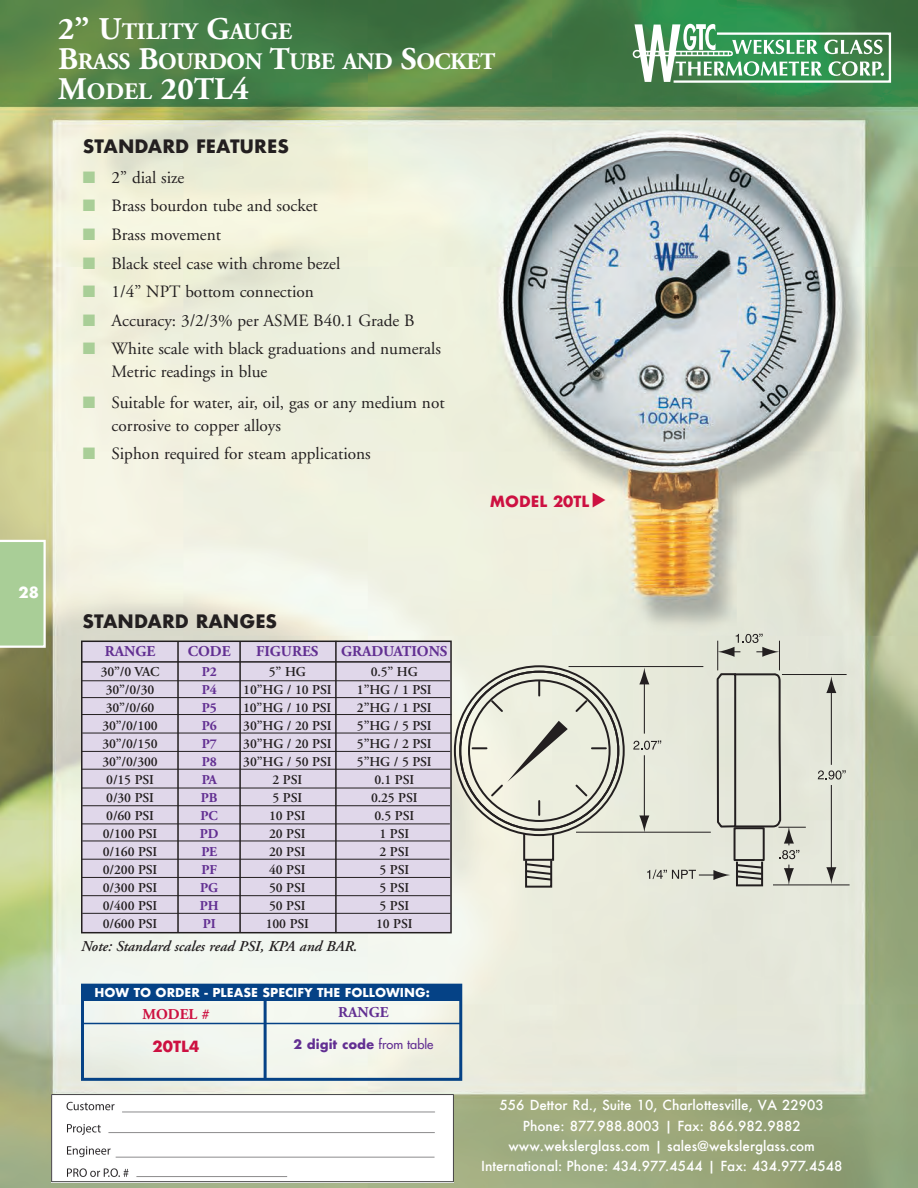
<style>
.page{position:relative;width:918px;height:1188px;background:#fff}
.page>*{position:absolute;margin:0;border:0;box-sizing:border-box;transform-origin:0 0}
.t1{font:700 31.5px "Adobe Garamond";color:#fff}
.t2{font:700 23.7px/30px "Adobe Garamond";letter-spacing:-.02em;color:#fff}
.t3{font:700 18px "Futura";color:#231f20}
.t4{font:17.25px/22.5px "Adobe Garamond";color:#231f20}
.t5{font:italic 600 15px "Adobe Garamond";color:#231f20}
.t6{font:700 15px "Adobe Garamond";color:#622f92}
.t7{font:700 15px "Futura";color:#cd1141}
.t8{font:700 15px "Adobe Garamond";color:#cd1141}
.t9{font:700 15px "Futura";color:#fff}
.t10{font:600 13.5px "Adobe Garamond";letter-spacing:-.01em;color:#231f20}
.t11{font:500 13.5px/20.2px "Futura";color:#fff;text-align:center}
.t12{font:700 13.5px "Adobe Garamond";letter-spacing:-.01em;color:#622f92}
.t13{font:700 12.75px "Futura";color:#622f92}
.t14{font:700 12px "Futura";color:#fff}
.s1{font-size:31.5px}
.s2{font-size:23.7px}
.s3{color:#a9ce97}
.s4{font-weight:400}
</style>
<div class="page">
<img style="left:0;top:0;width:918px;height:1188px">
<svg style="left:633px;top:24px;width:258px;height:59px"></svg>
<svg style="left:0;top:540px;width:46px;height:108px;background:#b0d19f"></svg>
<div style="left:81px;top:984px;width:381px;height:97px;border:3px solid #054286"></div>
<div style="left:82px;top:985px;width:379px;height:15px;background:#054286"></div>
<hr style="left:264px;top:985px;width:3px;height:94px;background:#054286">
<hr style="left:83px;top:1023px;width:379px;height:1px;background:#054286">
<div style="left:523px;top:833px;width:31px;height:28px;border:2px solid #231f20"></div>
<div style="left:525px;top:859px;width:27px;height:29px;border:2px solid #231f20"></div>
<svg style="left:524px;top:862px;width:29px;height:20px"></svg>
<svg style="left:592px;top:747px;width:14px;height:2px"></svg>
<svg style="left:574px;top:698px;width:15px;height:16px"></svg>
<svg style="left:538px;top:682px;width:2px;height:14px"></svg>
<svg style="left:574px;top:783px;width:15px;height:15px"></svg>
<svg style="left:489px;top:698px;width:16px;height:16px"></svg>
<svg style="left:473px;top:721px;width:95px;height:94px;background:#dcddce"></svg>
<hr style="left:569px;top:666px;width:134px;height:1px;background:#231f20">
<hr style="left:576px;top:832px;width:135px;height:1px;background:#231f20">
<hr style="left:773px;top:884px;width:77px;height:1px;background:#231f20">
<hr style="left:782px;top:674px;width:65px;height:1px;background:#231f20">
<hr style="left:831px;top:785px;width:1px;height:86px;background:#231f20">
<svg style="left:826px;top:867px;width:10px;height:17px"></svg>
<hr style="left:831px;top:689px;width:1px;height:76px;background:#231f20">
<svg style="left:826px;top:676px;width:10px;height:17px"></svg>
<svg style="left:818px;top:770px;width:28px;height:10px"></svg>
<svg style="left:633px;top:634px;width:173px;height:254px;background:#d8d9cd"></svg>
<div style="left:82px;top:641px;width:369px;height:292px;background:#e0d7ea"></div>
<div style="left:81px;top:641px;width:371px;height:292px;border:2px solid #231f20"></div>
<hr style="left:81px;top:661px;width:369px;height:2px;background:#231f20">
<hr style="left:81px;top:680px;width:369px;height:1px;background:#231f20">
<hr style="left:81px;top:697px;width:369px;height:1px;background:#231f20">
<hr style="left:82px;top:714px;width:370px;height:1px;background:#231f20">
<hr style="left:82px;top:733px;width:369px;height:1px;background:#231f20">
<hr style="left:82px;top:751px;width:368px;height:1px;background:#231f20">
<hr style="left:81px;top:769px;width:369px;height:1px;background:#231f20">
<hr style="left:81px;top:788px;width:369px;height:1px;background:#231f20">
<hr style="left:82px;top:805px;width:368px;height:1px;background:#231f20">
<hr style="left:81px;top:824px;width:369px;height:1px;background:#231f20">
<hr style="left:82px;top:841px;width:368px;height:1px;background:#231f20">
<hr style="left:81px;top:859px;width:369px;height:1px;background:#231f20">
<hr style="left:82px;top:877px;width:368px;height:1px;background:#231f20">
<hr style="left:82px;top:895px;width:368px;height:1px;background:#231f20">
<hr style="left:82px;top:913px;width:369px;height:1px;background:#231f20">
<hr style="left:177px;top:641px;width:2px;height:292px;background:#231f20">
<hr style="left:239px;top:641px;width:2px;height:292px;background:#231f20">
<hr style="left:335px;top:641px;width:2px;height:292px;background:#231f20">
<img style="left:52px;top:1095px;width:401px;height:87px">
<svg style="left:593px;top:493px;width:12px;height:15px"></svg>
<h2 class="t2" style="left:58px;top:19px;width:439px"><span class="s1">2” U</span>TILITY <span class="s1">G</span>AUGE<br><span class="s1">B</span>RASS <span class="s1">B</span>OURDON <span class="s1">T</span>UBE AND <span class="s1">S</span>OCKET</h2>
<h1 class="t1" style="left:58px;top:77px;width:192px">M<span class="s2">ODEL</span> 20TL4</h1>
<h3 class="t3" style="left:83px;top:133px;width:208px">STANDARD FEATURES</h3>
<p class="t4" style="left:83px;top:168px;width:103px"><span class="s3">■</span> 2” dial size</p>
<p class="t4" style="left:83px;top:196px;width:237px"><span class="s3">■</span> Brass bourdon tube and socket</p>
<p class="t4" style="left:83px;top:225px;width:140px"><span class="s3">■</span> Brass movement</p>
<p class="t4" style="left:83px;top:253px;width:259px"><span class="s3">■</span> Black steel case with chrome bezel</p>
<p class="t4" style="left:83px;top:282px;width:233px"><span class="s3">■</span> 1/4” NPT bottom connection</p>
<p class="t4" style="left:83px;top:310px;width:333px"><span class="s3">■</span> Accuracy: 3/2/3% per ASME B40.1 Grade B</p>
<p class="t4" style="left:112px;top:339px;width:331px;text-indent:-29px"><span class="s3">■</span> White scale with black graduations and numerals<br>Metric readings in blue</p>
<p class="t4" style="left:112px;top:393px;width:335px;text-indent:-29px"><span class="s3">■</span> Suitable for water, air, oil, gas or any medium not corrosive to copper alloys</p>
<p class="t4" style="left:83px;top:444px;width:289px"><span class="s3">■</span> Siphon required for steam applications</p>
<p class="t7" style="left:490px;top:490px;width:101px">MODEL 20TL</p>
<p class="t9" style="left:19px;top:581px;width:22px">28</p>
<h3 class="t3" style="left:82px;top:609px;width:196px">STANDARD RANGES</h3>
<p class="t6" style="left:105px;top:645px;width:52px">RANGE</p>
<p class="t6" style="left:188px;top:645px;width:44px">CODE</p>
<p class="t6" style="left:256px;top:645px;width:64px">FIGURES</p>
<p class="t6" style="left:341px;top:645px;width:108px">GRADUATIONS</p>
<p class="t10" style="left:101px;top:666px;width:60px">30”/0 VAC</p>
<p class="t12" style="left:202px;top:666px;width:16px">P2</p>
<p class="t10" style="left:269px;top:666px;width:39px">5” HG</p>
<p class="t10" style="left:371px;top:666px;width:49px">0.5” HG</p>
<p class="t10" style="left:106px;top:684px;width:50px">30”/0/30</p>
<p class="t12" style="left:202px;top:684px;width:16px">P4</p>
<p class="t10" style="left:243px;top:684px;width:90px">10”HG / 10 PSI</p>
<p class="t10" style="left:357px;top:684px;width:76px">1”HG / 1 PSI</p>
<p class="t10" style="left:106px;top:702px;width:50px">30”/0/60</p>
<p class="t12" style="left:202px;top:702px;width:16px">P5</p>
<p class="t10" style="left:243px;top:702px;width:90px">10”HG / 10 PSI</p>
<p class="t10" style="left:357px;top:702px;width:76px">2”HG / 1 PSI</p>
<p class="t10" style="left:102px;top:720px;width:57px">30”/0/100</p>
<p class="t12" style="left:202px;top:720px;width:16px">P6</p>
<p class="t10" style="left:243px;top:720px;width:90px">30”HG / 20 PSI</p>
<p class="t10" style="left:357px;top:720px;width:76px">5”HG / 5 PSI</p>
<p class="t10" style="left:102px;top:738px;width:57px">30”/0/150</p>
<p class="t12" style="left:202px;top:738px;width:16px">P7</p>
<p class="t10" style="left:243px;top:738px;width:90px">30”HG / 20 PSI</p>
<p class="t10" style="left:357px;top:738px;width:76px">5”HG / 2 PSI</p>
<p class="t10" style="left:102px;top:756px;width:57px">30”/0/300</p>
<p class="t12" style="left:202px;top:756px;width:16px">P8</p>
<p class="t10" style="left:243px;top:756px;width:90px">30”HG / 50 PSI</p>
<p class="t10" style="left:357px;top:756px;width:76px">5”HG / 5 PSI</p>
<p class="t10" style="left:106px;top:774px;width:49px">0/15 PSI</p>
<p class="t12" style="left:202px;top:774px;width:17px">PA</p>
<p class="t10" style="left:273px;top:774px;width:31px">2 PSI</p>
<p class="t10" style="left:374px;top:774px;width:41px">0.1 PSI</p>
<p class="t10" style="left:106px;top:792px;width:49px">0/30 PSI</p>
<p class="t12" style="left:201px;top:792px;width:18px">PB</p>
<p class="t10" style="left:273px;top:792px;width:31px">5 PSI</p>
<p class="t10" style="left:371px;top:792px;width:48px">0.25 PSI</p>
<p class="t10" style="left:106px;top:810px;width:49px">0/60 PSI</p>
<p class="t12" style="left:201px;top:810px;width:19px">PC</p>
<p class="t10" style="left:269px;top:810px;width:38px">10 PSI</p>
<p class="t10" style="left:374px;top:810px;width:41px">0.5 PSI</p>
<p class="t10" style="left:103px;top:828px;width:56px">0/100 PSI</p>
<p class="t12" style="left:200px;top:828px;width:20px">PD</p>
<p class="t10" style="left:269px;top:828px;width:38px">20 PSI</p>
<p class="t10" style="left:379px;top:828px;width:31px">1 PSI</p>
<p class="t10" style="left:103px;top:846px;width:56px">0/160 PSI</p>
<p class="t12" style="left:201px;top:846px;width:17px">PE</p>
<p class="t10" style="left:269px;top:846px;width:38px">20 PSI</p>
<p class="t10" style="left:379px;top:846px;width:31px">2 PSI</p>
<p class="t10" style="left:103px;top:864px;width:56px">0/200 PSI</p>
<p class="t12" style="left:202px;top:864px;width:17px">PF</p>
<p class="t10" style="left:269px;top:864px;width:38px">40 PSI</p>
<p class="t10" style="left:379px;top:864px;width:31px">5 PSI</p>
<p class="t10" style="left:103px;top:882px;width:56px">0/300 PSI</p>
<p class="t12" style="left:200px;top:882px;width:19px">PG</p>
<p class="t10" style="left:269px;top:882px;width:38px">50 PSI</p>
<p class="t10" style="left:379px;top:882px;width:31px">5 PSI</p>
<p class="t10" style="left:103px;top:900px;width:56px">0/400 PSI</p>
<p class="t12" style="left:200px;top:900px;width:20px">PH</p>
<p class="t10" style="left:269px;top:900px;width:38px">50 PSI</p>
<p class="t10" style="left:379px;top:900px;width:31px">5 PSI</p>
<p class="t10" style="left:103px;top:918px;width:56px">0/600 PSI</p>
<p class="t12" style="left:203px;top:918px;width:14px">PI</p>
<p class="t10" style="left:266px;top:918px;width:45px">100 PSI</p>
<p class="t10" style="left:376px;top:918px;width:38px">10 PSI</p>
<p class="t5" style="left:81px;top:940px;width:278px">Note: Standard scales read PSI, KPA and BAR.</p>
<p class="t14" style="left:94px;top:984px;width:337px">HOW TO ORDER - PLEASE SPECIFY THE FOLLOWING:</p>
<p class="t8" style="left:142px;top:1008px;width:69px">MODEL #</p>
<p class="t7" style="left:153px;top:1036px;width:48px">20TL4</p>
<p class="t6" style="left:338px;top:1006px;width:52px">RANGE</p>
<p class="t13" style="left:294px;top:1035px;width:141px">2 digit code <span class="s4">from table</span></p>
<p class="t11" style="left:481px;top:1095px;width:363px">556 Dettor Rd., Suite 10, Charlottesville, VA 22903<br>Phone: 877.988.8003 | Fax: 866.982.9882 www.wekslerglass.com | sales@wekslerglass.com International: Phone: 434.977.4544 | Fax: 434.977.4548</p>
</div>
